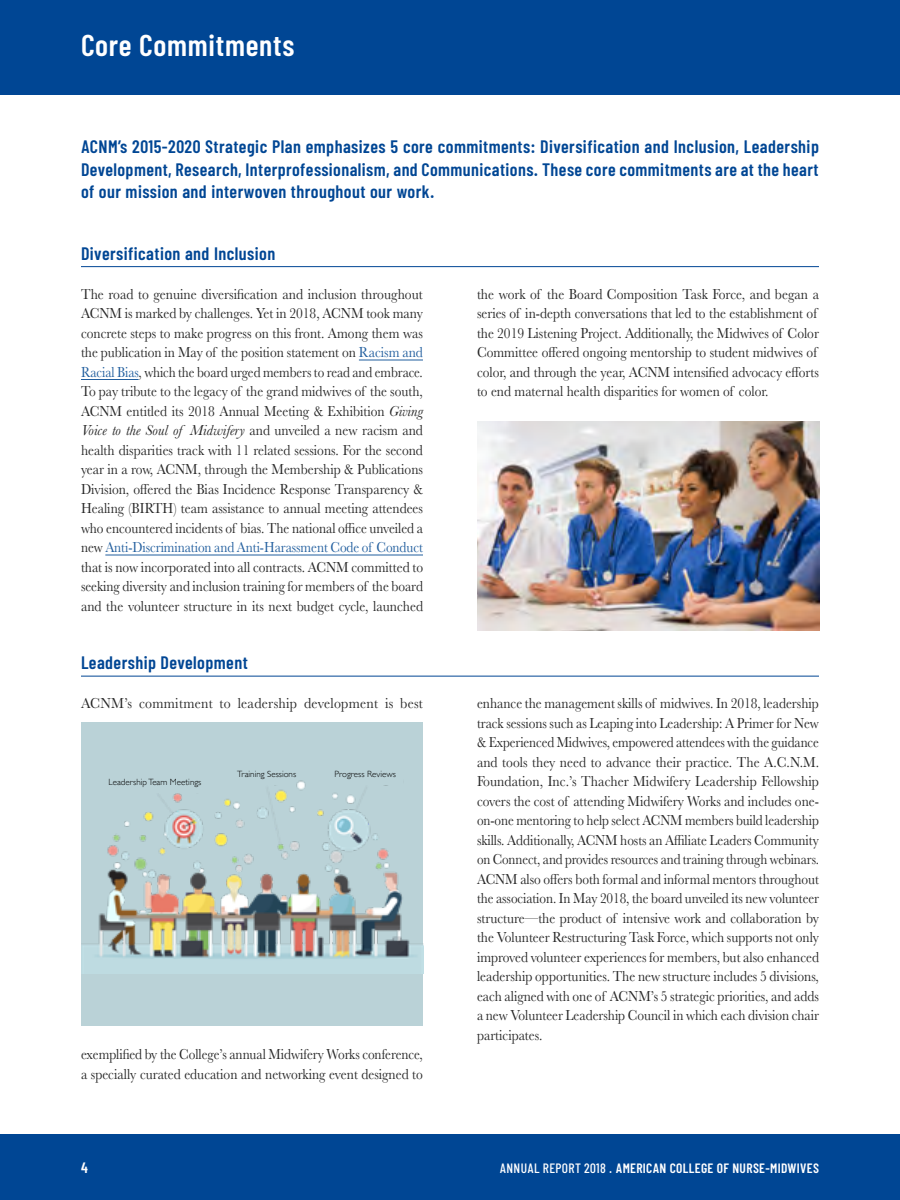
<style>
.page{position:relative;width:900px;height:1200px;background:#fff}
.page>*{position:absolute;margin:0;border:0;box-sizing:border-box;transform-origin:0 0}
.t1{font:600 30px "Barlow Condensed";letter-spacing:.025em;color:#fff}
.t2{font:600 18px/22.5px "Barlow Condensed";letter-spacing:.025em;color:#004694;text-align:justify}
.t3{font:15px/19.5px "Baskerville";color:#262626;text-align:justify;scale:.91 1}
.t4{font:15px/19.5px "Baskerville";color:#262626;text-align:justify;scale:.9 1}
.t5{font:15px/19.5px "Baskerville";color:#262626;scale:.89 1}
.t6{font:15px "Baskerville";letter-spacing:.02em;color:#262626;scale:.93 1}
.t7{font:600 15px "Barlow Condensed";color:#fff}
.t8{font:600 13.5px "Barlow Condensed";letter-spacing:.025em;color:#fff}
.t9{font:300 9px "Gill Sans";color:#000}
.s1{color:#215e9e}
.s2{font-style:italic}
.s3{font-weight:500}
</style>
<div class="page">
<div style="left:0;top:1134px;width:900px;height:66px;background:#004694"></div>
<div style="left:0;top:0;width:900px;height:94px;background:#004694"></div>
<hr style="left:81px;top:266px;width:738px;height:1px;background:#004694">
<hr style="left:359px;top:360px;width:64px;height:1px;background:#215e9e">
<hr style="left:81px;top:379px;width:58px;height:1px;background:#215e9e">
<hr style="left:105px;top:555px;width:318px;height:1px;background:#215e9e">
<hr style="left:81px;top:676px;width:738px;height:1px;background:#004694">
<img style="left:477px;top:421px;width:342px;height:209px">
<div style="left:81px;top:722px;width:342px;height:304px;background:#bad2d7"></div>
<img style="left:82px;top:780px;width:341px;height:193px">
<div style="left:237px;top:771px;width:59px;height:13px;background:#bad2d7"></div>
<div style="left:104px;top:779px;width:102px;height:14px;background:#bad2d7"></div>
<div style="left:328px;top:771px;width:74px;height:13px;background:#bad2d7"></div>
<h1 class="t1" style="left:81px;top:26px;width:215px">Core Commitments</h1>
<p class="t2" style="left:81px;top:135px;width:739px">ACNM’s 2015-2020 Strategic Plan emphasizes 5 core commitments: Diversification and Inclusion, Leadership Development, Research, Interprofessionalism, and Communications. These core commitments are at the heart of our mission and interwoven throughout our work.</p>
<p class="t2" style="left:81px;top:241px;width:196px">Diversification and Inclusion</p>
<p class="t3" style="left:81px;top:284px;width:377px">The road to genuine diversification and inclusion throughout ACNM is marked by challenges. Yet in 2018, ACNM took many concrete steps to make progress on this front. Among them was the publication in May of the position statement on <span class="s1">Racism and Racial Bias</span>, which the board urged members to read and embrace.<br>To pay tribute to the legacy of the grand midwives of the south, ACNM entitled its 2018 Annual Meeting &amp; Exhibition <span class="s2">Giving Voice to the Soul of Midwifery</span> and unveiled a new racism and health disparities track with 11 related sessions. For the second year in a row, ACNM, through the Membership &amp; Publications Division, offered the Bias Incidence Response Transparency &amp; Healing (BIRTH) team assistance to annual meeting attendees who encountered incidents of bias. The national office unveiled a new <span class="s1">Anti-Discrimination and Anti-Harassment Code of Conduct </span>that is now incorporated into all contracts. ACNM committed to seeking diversity and inclusion training for members of the board and the volunteer structure in its next budget cycle, launched</p>
<p class="t3" style="left:477px;top:284px;width:377px;text-align:left">the work of the Board Composition Task Force, and began a series of in-depth conversations that led to the establishment of the 2019 Listening Project. Additionally, the Midwives of Color Committee offered ongoing mentorship to student midwives of color, and through the year, ACNM intensified advocacy efforts to end maternal health disparities for women of color.</p>
<p class="t2" style="left:81px;top:651px;width:168px">Leadership Development</p>
<p class="t6" style="left:81px;top:694px;width:369px">ACNM’s commitment to leadership development is best</p>
<p class="t9" style="left:109px;top:775px;width:94px">Leadership Team Meetings</p>
<p class="t9" style="left:237px;top:767px;width:60px">Training Sessions</p>
<p class="t9" style="left:335px;top:767px;width:63px">Progress Reviews</p>
<p class="t5" style="left:81px;top:1045px;width:386px">exemplified by the College’s annual Midwifery Works conference, a specially curated education and networking event designed to</p>
<p class="t4" style="left:477px;top:694px;width:382px">enhance the management skills of midwives. In 2018, leadership track sessions such as Leaping into Leadership: A Primer for New &amp; Experienced Midwives, empowered attendees with the guidance and tools they need to advance their practice. The A.C.N.M.<br>Foundation, Inc.’s Thacher Midwifery Leadership Fellowship covers the cost of attending Midwifery Works and includes one&shy;on-one mentoring to help select ACNM members build leadership skills. Additionally, ACNM hosts an Affiliate Leaders Community on Connect, and provides resources and training through webinars.<br>ACNM also offers both formal and informal mentors throughout the association. In May 2018, the board unveiled its new volunteer structure—the product of intensive work and collaboration by the Volunteer Restructuring Task Force, which supports not only improved volunteer experiences for members, but also enhanced leadership opportunities. The new structure includes 5 divisions, each aligned with one of ACNM’s 5 strategic priorities, and adds a new Volunteer Leadership Council in which each division chair participates.</p>
<p class="t7" style="left:81px;top:1159px;width:8px">4</p>
<p class="t8" style="left:500px;top:1160px;width:321px"><span class="s3">ANNUAL REPORT 2018 .</span> AMERICAN COLLEGE OF NURSE-MIDWIVES</p>
</div>
